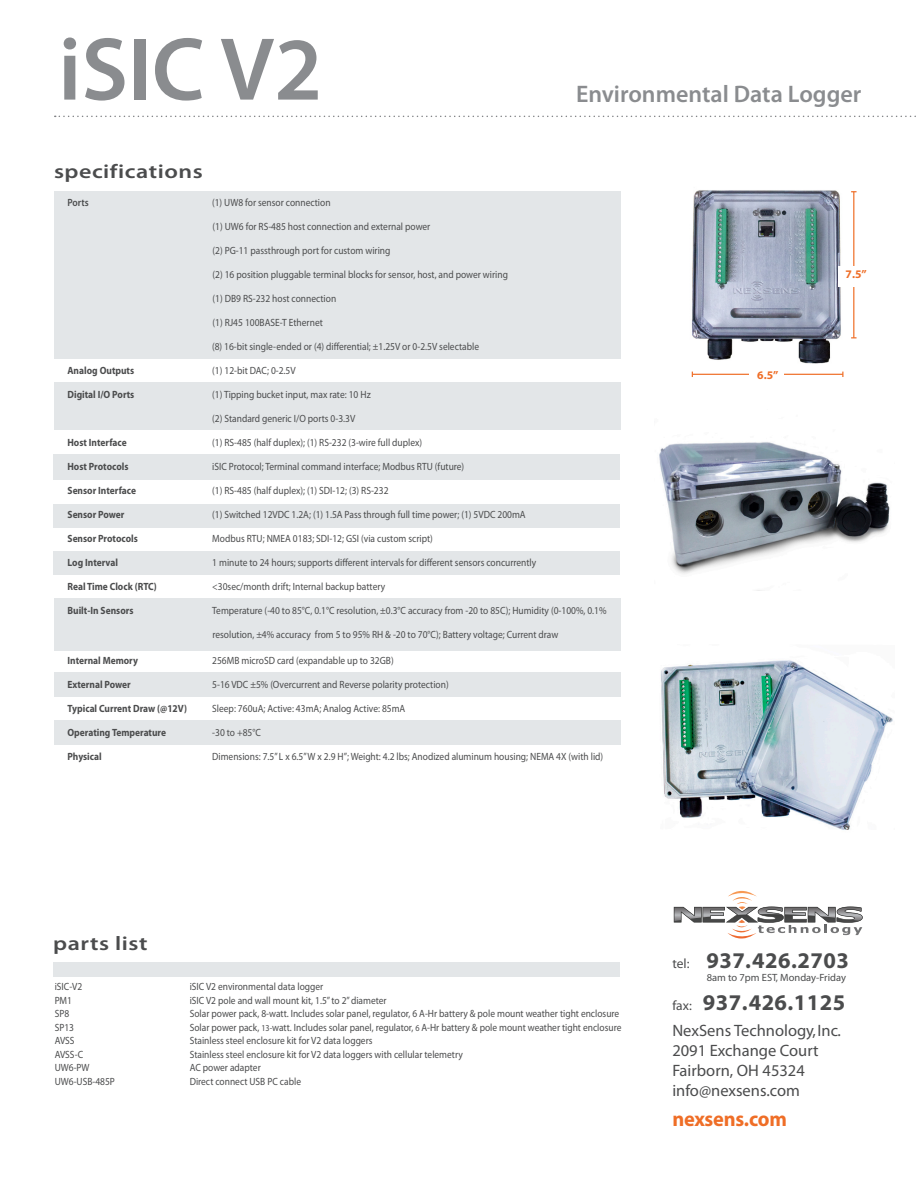
<style>
.page{position:relative;width:918px;height:1188px;background:#fff}
.page>*{position:absolute;margin:0;border:0;box-sizing:border-box;transform-origin:0 0}
.t1{font:600 90px "Myriad Pro";color:#8a8c8f}
.t2{font:600 24px "Myriad Pro";color:#8a8c8f}
.t3{font:700 22.5px "Myriad Pro";letter-spacing:.02em;color:#4b4c4d}
.t4{font:700 21px "Myriad Pro";letter-spacing:-.01em;color:#ef6e27}
.t5{font:600 19.65px "Myriad Pro";letter-spacing:.02em;color:#4b4c4d;scale:1.22 1}
.t6{font:16.5px "Myriad Pro";color:#4b4c4d}
.t7{font:700 11.55px "Myriad Pro";color:#ef6e27}
.t8{font:10.5px "Myriad Pro";color:#4b4c4d;scale:.9 1}
.t9{font:700 10.5px "Myriad Pro";color:#4b4c4d;scale:.9 1}
.t10{font:10.5px "Myriad Pro";color:#4b4c4d}
.t11{font:600 10.5px "Myriad Pro";color:#4b4c4d;scale:.9 1}
.s1{font-size:9px}
.s2{font-weight:400;font-size:13.5px}
</style>
<div class="page">
<svg style="left:674px;top:890px;width:189px;height:49px"></svg>
<svg style="left:55px;top:116px;width:861px;height:1px"></svg>
<div style="left:53px;top:962px;width:567px;height:15px;background:#e3e6e8"></div>
<div style="left:54px;top:191px;width:567px;height:167px;background:#e3e6e8"></div>
<div style="left:54px;top:383px;width:567px;height:47px;background:#e3e6e8"></div>
<div style="left:54px;top:672px;width:567px;height:24px;background:#e3e6e8"></div>
<div style="left:54px;top:598px;width:567px;height:52px;background:#e3e6e8"></div>
<div style="left:54px;top:721px;width:567px;height:24px;background:#e3e6e8"></div>
<div style="left:53px;top:455px;width:567px;height:25px;background:#e3e6e8"></div>
<div style="left:53px;top:504px;width:567px;height:23px;background:#e3e6e8"></div>
<div style="left:53px;top:552px;width:567px;height:23px;background:#e3e6e8"></div>
<img style="left:661px;top:660px;width:232px;height:170px">
<img style="left:692px;top:190px;width:165px;height:174px">
<hr style="left:853px;top:192px;width:1px;height:146px;background:#ef6e27">
<hr style="left:692px;top:374px;width:151px;height:1px;background:#ef6e27">
<div style="left:838px;top:266px;width:35px;height:20px;background:#fff"></div>
<div style="left:749px;top:367px;width:35px;height:20px;background:#fff"></div>
<img style="left:659px;top:442px;width:231px;height:132px">
<p class="t1" style="left:58px;top:12px;width:266px">iSIC V2</p>
<p class="t5" style="left:54px;top:159px;width:123px">specifications</p>
<p class="t2" style="left:576px;top:79px;width:287px">Environmental Data Logger</p>
<p class="t11" style="left:68px;top:196px;width:25px">Ports</p>
<p class="t8" style="left:212px;top:196px;width:133px">(1) UW8 for sensor connection</p>
<p class="t8" style="left:213px;top:220px;width:244px">(1) UW6 for RS-485 host connection and external power</p>
<p class="t8" style="left:213px;top:244px;width:199px">(2) PG-11 passthrough port for custom wiring</p>
<p class="t8" style="left:213px;top:268px;width:330px">(2) 16 position pluggable terminal blocks for sensor, host, and power wiring</p>
<p class="t8" style="left:213px;top:292px;width:139px">(1) DB9 RS-232 host connection</p>
<p class="t8" style="left:213px;top:316px;width:124px">(1) RJ45 100BASE-T Ethernet</p>
<p class="t8" style="left:212px;top:340px;width:298px">(8) 16-bit single-ended or (4) differential; ±1.25V or 0-2.5V selectable</p>
<p class="t9" style="left:68px;top:364px;width:76px">Analog Outputs</p>
<p class="t8" style="left:212px;top:364px;width:94px">(1) 12-bit DAC; 0-2.5V</p>
<p class="t9" style="left:68px;top:388px;width:76px">Digital I/O Ports</p>
<p class="t8" style="left:212px;top:388px;width:178px">(1) Tipping bucket input, max rate: 10 Hz</p>
<p class="t8" style="left:212px;top:412px;width:160px">(2) Standard generic I/O ports 0-3.3V</p>
<p class="t9" style="left:68px;top:436px;width:67px">Host Interface</p>
<p class="t8" style="left:212px;top:436px;width:235px">(1) RS-485 (half duplex); (1) RS-232 (3-wire full duplex)</p>
<p class="t9" style="left:68px;top:460px;width:69px">Host Protocols</p>
<p class="t8" style="left:212px;top:460px;width:282px">iSIC Protocol; Terminal command interface; Modbus RTU (future)</p>
<p class="t9" style="left:68px;top:484px;width:78px">Sensor Interface</p>
<p class="t8" style="left:212px;top:484px;width:197px">(1) RS-485 (half duplex); (1) SDI-12; (3) RS-232</p>
<p class="t9" style="left:68px;top:508px;width:65px">Sensor Power</p>
<p class="t8" style="left:212px;top:508px;width:350px">(1) Switched 12VDC 1.2A; (1) 1.5A Pass through full time power; (1) 5VDC 200mA</p>
<p class="t9" style="left:68px;top:532px;width:80px">Sensor Protocols</p>
<p class="t8" style="left:212px;top:532px;width:247px">Modbus RTU; NMEA 0183; SDI-12; GSI (via custom script)</p>
<p class="t9" style="left:68px;top:556px;width:58px">Log Interval</p>
<p class="t8" style="left:212px;top:556px;width:362px">1 minute to 24 hours; supports different intervals for different sensors concurrently</p>
<p class="t9" style="left:68px;top:580px;width:101px">Real Time Clock (RTC)</p>
<p class="t8" style="left:212px;top:580px;width:194px">&lt;30sec/month drift; Internal backup battery</p>
<p class="t9" style="left:68px;top:604px;width:75px">Built-In Sensors</p>
<p class="t8" style="left:212px;top:604px;width:440px">Temperature (-40 to 85°C, 0.1°C resolution, ±0.3°C accuracy from -20 to 85C); Humidity (0-100%, 0.1%</p>
<p class="t8" style="left:213px;top:628px;width:386px">resolution, ±4% accuracy from 5 to 95% RH &amp; -20 to 70°C); Battery voltage; Current draw</p>
<p class="t9" style="left:68px;top:653px;width:80px">Internal Memory</p>
<p class="t8" style="left:212px;top:654px;width:203px">256MB microSD card (expandable up to 32GB)</p>
<p class="t9" style="left:68px;top:677px;width:72px">External Power</p>
<p class="t8" style="left:212px;top:678px;width:264px">5-16 VDC ±5% (Overcurrent and Reverse polarity protection)</p>
<p class="t9" style="left:68px;top:701px;width:134px">Typical Current Draw (@12V)</p>
<p class="t8" style="left:212px;top:702px;width:216px">Sleep: 760uA; Active: 43mA; Analog Active: 85mA</p>
<p class="t9" style="left:68px;top:725px;width:111px">Operating Temperature</p>
<p class="t8" style="left:212px;top:726px;width:56px">-30 to +85°C</p>
<p class="t9" style="left:68px;top:749px;width:40px">Physical</p>
<p class="t8" style="left:212px;top:750px;width:436px">Dimensions: 7.5” L x 6.5” W x 2.9 H”; Weight: 4.2 lbs; Anodized aluminum housing; NEMA 4X (with lid)</p>
<p class="t7" style="left:757px;top:368px;width:23px">6.5”</p>
<p class="t7" style="left:846px;top:267px;width:23px">7.5”</p>
<p class="t5" style="left:53px;top:931px;width:79px">parts list</p>
<p class="t8" style="left:55px;top:980px;width:32px">iSIC-V2</p>
<p class="t8" style="left:190px;top:980px;width:150px">iSIC V2 environmental data logger</p>
<p class="t8" style="left:55px;top:994px;width:21px">PM1</p>
<p class="t8" style="left:190px;top:994px;width:220px">iSIC V2 pole and wall mount kit, 1.5” to 2” diameter</p>
<p class="t8" style="left:55px;top:1007px;width:18px">SP8</p>
<p class="t8" style="left:190px;top:1007px;width:479px">Solar power pack, 8-watt. Includes solar panel, regulator, 6 A-Hr battery &amp; pole mount weather tight enclosure</p>
<p class="t8" style="left:55px;top:1021px;width:23px">SP13</p>
<p class="t8" style="left:190px;top:1021px;width:481px">Solar power pack, <span class="s1">13-</span>watt. Includes solar panel, regulator, <span class="s1">6</span> A-Hr battery &amp; pole mount weather tight enclosure</p>
<p class="t8" style="left:55px;top:1034px;width:24px">AVSS</p>
<p class="t8" style="left:190px;top:1034px;width:205px">Stainless steel enclosure kit for V2 data loggers</p>
<p class="t8" style="left:55px;top:1048px;width:33px">AVSS-C</p>
<p class="t8" style="left:190px;top:1048px;width:305px">Stainless steel enclosure kit for V2 data loggers with cellular telemetry</p>
<p class="t8" style="left:55px;top:1061px;width:40px">UW6-PW</p>
<p class="t8" style="left:190px;top:1061px;width:80px">AC power adapter</p>
<p class="t8" style="left:55px;top:1075px;width:68px">UW6-USB-485P</p>
<p class="t8" style="left:190px;top:1075px;width:125px">Direct connect USB PC cable</p>
<p class="t3" style="left:672px;top:946px;width:178px"><span class="s2">tel:</span> 937.426.2703</p>
<p class="t10" style="left:707px;top:971px;width:141px">8am to 7pm EST, Monday-Friday</p>
<p class="t3" style="left:672px;top:988px;width:174px"><span class="s2">fax:</span> 937.426.1125</p>
<p class="t6" style="left:672px;top:1021px;width:170px">NexSens Technology, Inc.</p>
<p class="t6" style="left:672px;top:1040px;width:148px">2091 Exchange Court</p>
<p class="t6" style="left:672px;top:1060px;width:134px">Fairborn, OH 45324</p>
<p class="t6" style="left:672px;top:1080px;width:129px">info@nexsens.com</p>
<p class="t4" style="left:672px;top:1105px;width:116px">nexsens.com</p>
</div>
